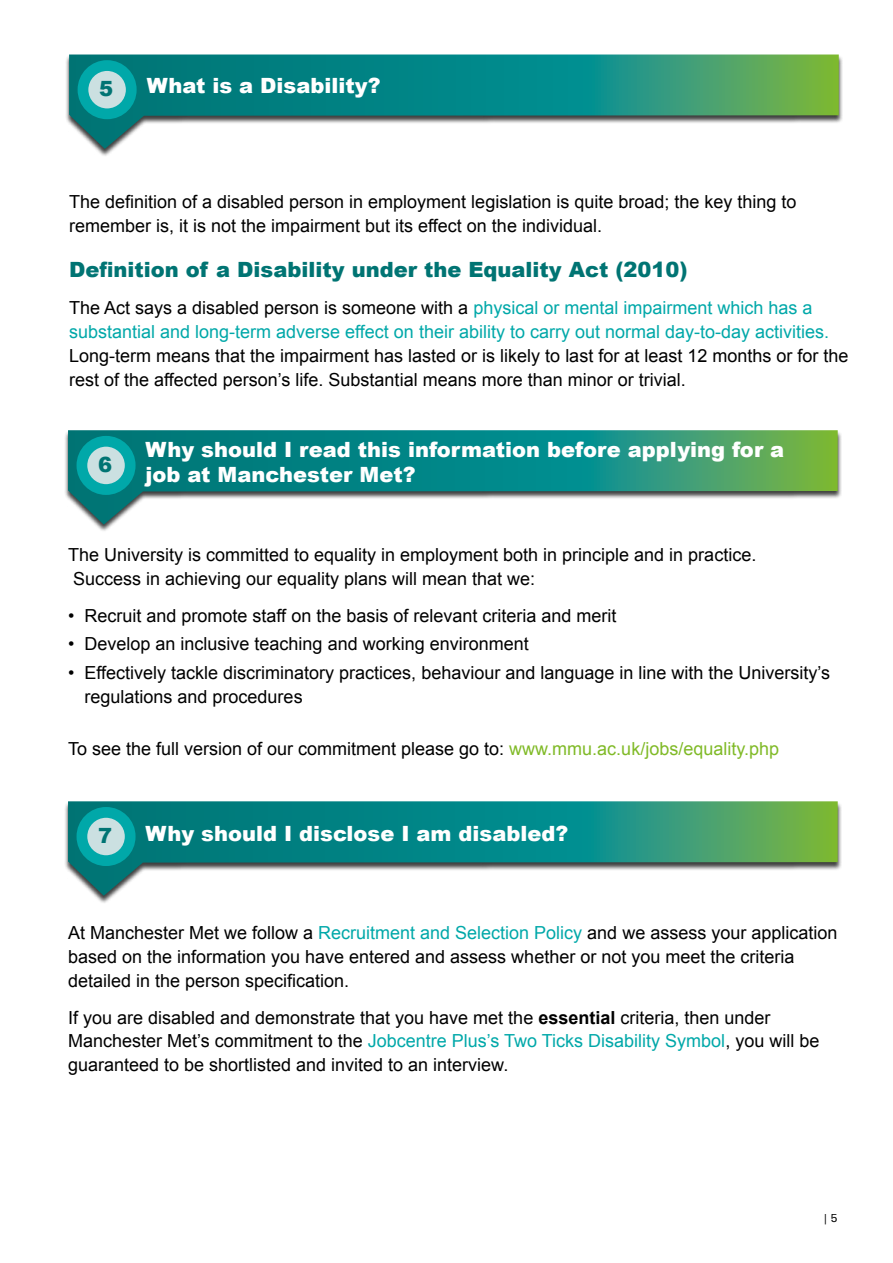
<style>
.page{position:relative;width:893px;height:1263px;background:#fff}
.page>*{position:absolute;margin:0;border:0;box-sizing:border-box;transform-origin:0 0}
.t1{font:900 21px/25.2px "Arial";color:#fff}
.t2{font:900 21px "Arial";color:#007473}
.t3{font:18px/24px "Arial";color:#000}
.t4{font:18px/24px "Arial";color:#00a8a9}
.t5{font:12px "Serifa BEFOP";color:#000}
.s1{color:#000}
.s2{color:#80ba27}
.s3{color:#00a8a9}
.s4{font-weight:700}
</style>
<div class="page">
<div style="left:64px;top:431px;width:778px;height:102px;background:#000;opacity:.75"></div>
<svg style="left:68px;top:430px;width:770px;height:95px"></svg>
<svg style="left:82px;top:441px;width:48px;height:48px"></svg>
<div style="left:77px;top:436px;width:59px;height:59px;border:11px solid #00a8a9;border-radius:50%"></div>
<div style="left:64px;top:802px;width:778px;height:102px;background:#000;opacity:.75"></div>
<svg style="left:68px;top:801px;width:770px;height:95px"></svg>
<svg style="left:82px;top:812px;width:48px;height:49px"></svg>
<div style="left:77px;top:807px;width:59px;height:59px;border:11px solid #00a8a9;border-radius:50%"></div>
<div style="left:65px;top:55px;width:778px;height:102px;background:#000;opacity:.75"></div>
<svg style="left:69px;top:55px;width:770px;height:94px"></svg>
<svg style="left:83px;top:66px;width:48px;height:48px"></svg>
<div style="left:78px;top:60px;width:59px;height:59px;border:11px solid #00a8a9;border-radius:50%"></div>
<p class="t2" style="left:99px;top:74px;width:16px">5</p>
<p class="t1" style="left:147px;top:72px;width:235px">What is a Disability?</p>
<p class="t3" style="left:69px;top:190px;width:729px">The definition of a disabled person in employment legislation is quite broad; the key thing to remember is, it is not the impairment but its effect on the individual.</p>
<p class="t2" style="left:69px;top:254px;width:620px">Definition of a Disability under the Equality Act (2010)</p>
<p class="t4" style="left:69px;top:296px;width:762px"><span class="s1">The Act says a disabled person is someone with a</span> physical or mental impairment which has a substantial and long-term adverse effect on their ability to carry out normal day-to-day activities.</p>
<p class="t3" style="left:69px;top:344px;width:781px">Long-term means that the impairment has lasted or is likely to last for at least 12 months or for the rest of the affected person’s life. Substantial means more than minor or trivial.</p>
<p class="t2" style="left:98px;top:449px;width:16px">6</p>
<p class="t1" style="left:146px;top:436px;width:640px">Why should I read this information before applying for a job at Manchester Met?</p>
<p class="t3" style="left:68px;top:543px;width:690px">The University is committed to equality in employment both in principle and in practice.<br>Success in achieving our equality plans will mean that we:</p>
<p class="t3" style="left:68px;top:604px;width:550px">• Recruit and promote staff on the basis of relevant criteria and merit</p>
<p class="t3" style="left:68px;top:632px;width:462px">• Develop an inclusive teaching and working environment</p>
<p class="t3" style="left:85px;top:660px;width:747px;text-indent:-17px">• Effectively tackle discriminatory practices, behaviour and language in line with the University’s regulations and procedures</p>
<p class="t3" style="left:68px;top:737px;width:712px">To see the full version of our commitment please go to: <span class="s2">www.mmu.ac.uk/jobs/equality.php</span></p>
<p class="t2" style="left:98px;top:820px;width:16px">7</p>
<p class="t1" style="left:146px;top:820px;width:424px">Why should I disclose I am disabled?</p>
<p class="t3" style="left:68px;top:920px;width:771px">At Manchester Met we follow a <span class="s3">Recruitment and Selection Policy</span> and we assess your application based on the information you have entered and assess whether or not you meet the criteria detailed in the person specification.</p>
<p class="t3" style="left:68px;top:1005px;width:753px">If you are disabled and demonstrate that you have met the <span class="s4">essential</span> criteria, then under<br>Manchester Met’s commitment to the <span class="s3">Jobcentre Plus’s Two Ticks Disability Symbol</span>, you will be guaranteed to be shortlisted and invited to an interview.</p>
<p class="t5" style="left:824px;top:1211px;width:15px">| 5</p>
</div>
